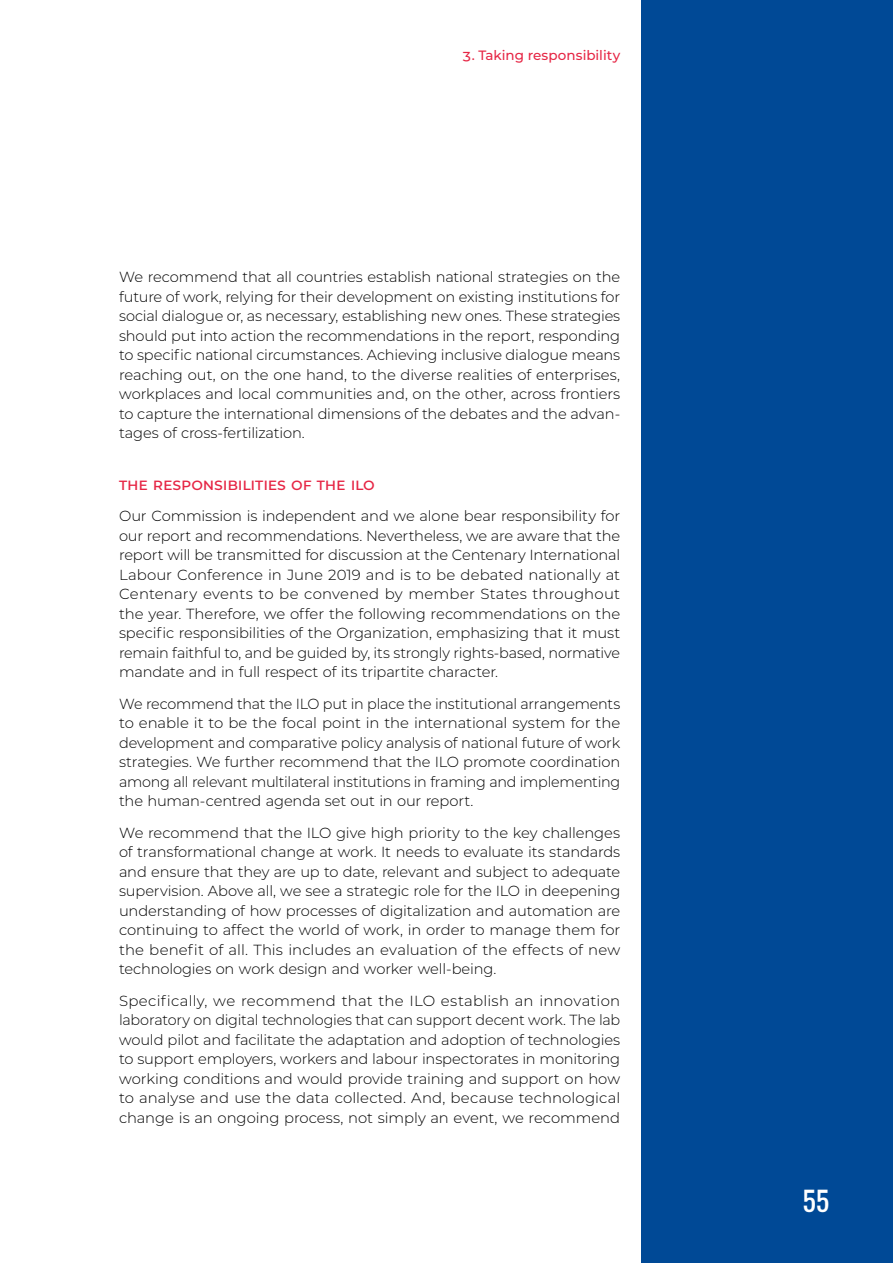
<style>
.page{position:relative;width:893px;height:1263px;background:#fff}
.page>*{position:absolute;margin:0;border:0;box-sizing:border-box;transform-origin:0 0}
.t1{font:25.5px "Oswald";color:#fff}
.t2{font:500 16.5px "Montserrat";letter-spacing:-.01em;color:#e62645}
.t3{font:300 14.7px/19.5px "Montserrat";letter-spacing:-.01em;color:#000;text-align:justify}
.t4{font:500 13.5px "Montserrat";letter-spacing:-.005em;color:#e62645}
</style>
<div class="page">
<div style="left:641px;top:0;width:252px;height:1263px;background:#004996"></div>
<p class="t4" style="left:462px;top:46px;width:160px">3. Taking responsibility</p>
<p class="t3" style="left:119px;top:267px;width:503px">We recommend that all countries establish national strategies on the future of work, relying for their development on existing institutions for social dialogue or, as necessary, establishing new ones. These strategies should put into action the recommendations in the report, responding to specific national circumstances. Achieving inclusive dialogue means reaching out, on the one hand, to the diverse realities of enterprises, workplaces and local communities and, on the other, across frontiers to capture the international dimensions of the debates and the advan&shy;tages of cross-fertilization.</p>
<p class="t2" style="left:119px;top:472px;width:246px">The responsi bi liti es of the ILO</p>
<p class="t3" style="left:119px;top:506px;width:503px">Our Commission is independent and we alone bear responsibility for our report and recommendations. Nevertheless, we are aware that the report will be transmitted for discussion at the Centenary International Labour Conference in June 2019 and is to be debated nationally at Centenary events to be convened by member States throughout the year. Therefore, we offer the following recommendations on the specific responsibilities of the Organization, emphasizing that it must remain faithful to, and be guided by, its strongly rights-based, normative mandate and in full respect of its tripartite character.</p>
<p class="t3" style="left:119px;top:693px;width:503px">We recommend that the ILO put in place the institutional arrangements to enable it to be the focal point in the international system for the development and comparative policy analysis of national future of work strategies. We further recommend that the ILO promote coordination among all relevant multilateral institutions in framing and implementing the human-centred agenda set out in our report.</p>
<p class="t3" style="left:119px;top:822px;width:503px">We recommend that the ILO give high priority to the key challenges of transformational change at work. It needs to evaluate its standards and ensure that they are up to date, relevant and subject to adequate supervision. Above all, we see a strategic role for the ILO in deepening understanding of how processes of digitalization and automation are continuing to affect the world of work, in order to manage them for the benefit of all. This includes an evaluation of the effects of new technologies on work design and worker well-being.</p>
<p class="t3" style="left:119px;top:990px;width:503px">Specifically, we recommend that the ILO establish an innovation laboratory on digital technologies that can support decent work. The lab would pilot and facilitate the adaptation and adoption of technologies to support employers, workers and labour inspectorates in monitoring working conditions and would provide training and support on how to analyse and use the data collected. And, because technological change is an ongoing process, not simply an event, we recommend</p>
<h1 class="t1" style="left:803px;top:1182px;width:28px">55</h1>
</div>
